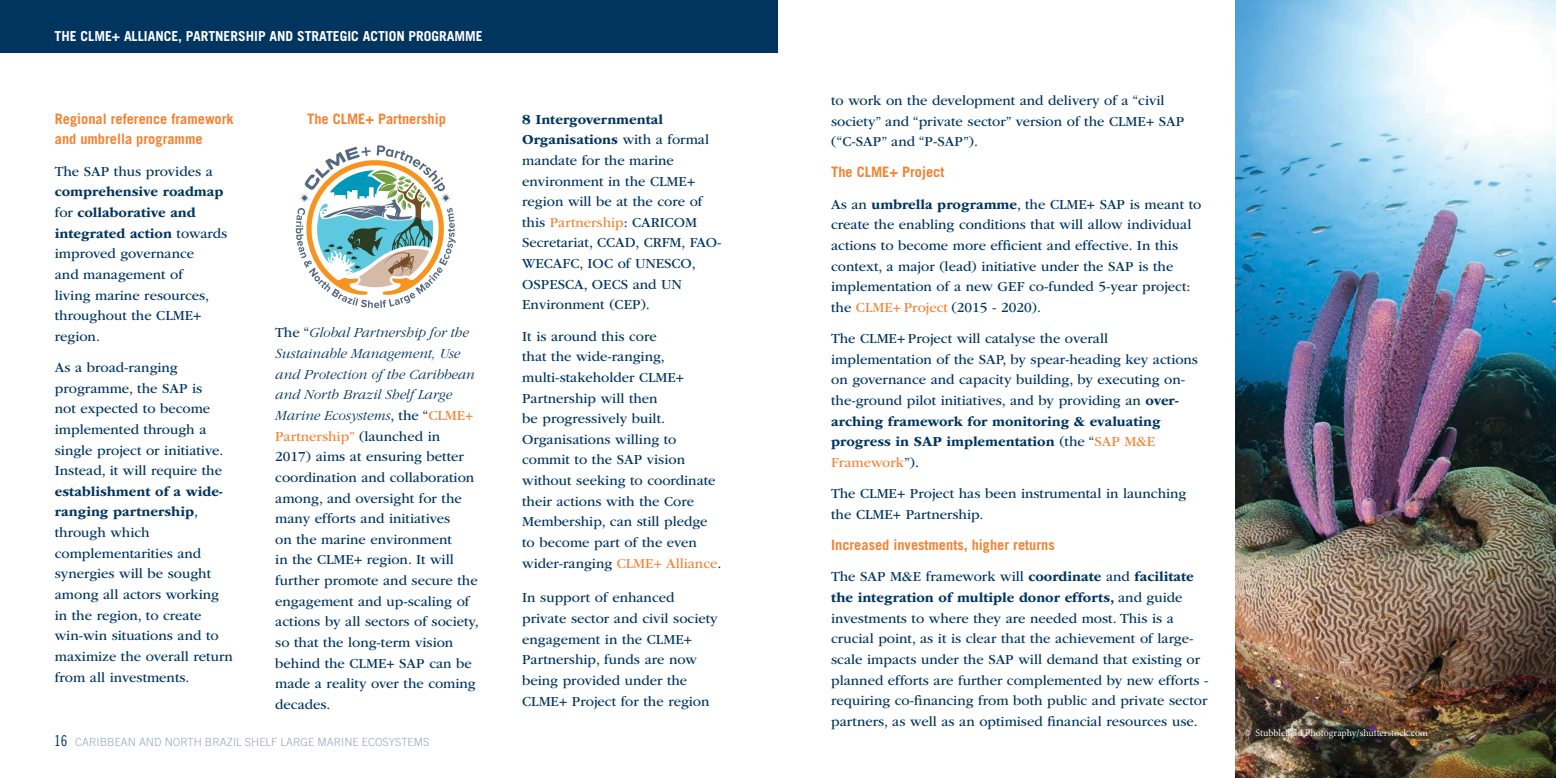
<style>
.page{position:relative;width:1556px;height:778px;background:#fff}
.page>*{position:absolute;margin:0;border:0;box-sizing:border-box;transform-origin:0 0}
.t1{font:14.38px/20.6px "ITC Garamond Std";color:#003560}
.t2{font:700 14.38px/20.6px "Trade Gothic LT Std";color:#f58231}
.t3{font:700 13.75px "Trade Gothic LT Std";color:#fff}
.t4{font:300 11.25px "Trade Gothic LT Std";color:#99a8c1}
.t5{font:10px "Minion Pro";letter-spacing:-.005em;color:#f2f2f3}
.s1{font-weight:700}
.s2{font-weight:300;font-style:italic}
.s3{color:#f58233}
.s4{font-family:"Trade Gothic LT Std Cn 18";font-weight:400;font-size:15px;color:#003560}
</style>
<div class="page">
<img style="left:1235px;top:0;width:321px;height:778px">
<div style="left:0;top:0;width:778px;height:53px;background:#003560"></div>
<svg style="left:296px;top:145px;width:159px;height:163px"></svg>
<p class="t3" style="left:55px;top:27px;width:430px">THE CLME+ ALLIANCE, PARTNERSHIP AND STRATEGIC ACTION PROGRAMME</p>
<p class="t2" style="left:55px;top:108px;width:180px">Regional reference framework and umbrella programme</p>
<p class="t1" style="left:55px;top:161px;width:160px">The SAP thus provides a</p>
<p class="t1" style="left:55px;top:182px;width:174px"><span class="s1">comprehensive roadmap </span>for <span class="s1">collaborative and integrated action</span> towards improved governance<br>and management of<br>living marine resources, throughout the CLME+ region.</p>
<p class="t1" style="left:55px;top:357px;width:170px">As a broad-ranging programme, the SAP is not expected to become implemented through a single project or initiative.<br>Instead, it will require the</p>
<p class="t1" style="left:55px;top:481px;width:180px"><span class="s1">establishment of a wide&shy;ranging partnership</span>, through which complementarities and synergies will be sought among all actors working in the region, to create win-win situations and to maximize the overall return from all investments.</p>
<p class="t2" style="left:307px;top:108px;width:140px">The CLME+ Partnership</p>
<p class="t1" style="left:275px;top:323px;width:205px">The “<span class="s2">Global Partnership for the<br>Sustainable Management, Use and Protection of the Caribbean and North Brazil Shelf Large<br>Marine Ecosystems</span>, the “<span class="s3">CLME+<br>Partnership”</span> (launched in<br>2017) aims at ensuring better coordination and collaboration among, and oversight for the many efforts and initiatives<br>on the marine environment<br>in the CLME+ region. It will further promote and secure the engagement and up-scaling of actions by all sectors of society, so that the long-term vision behind the CLME+ SAP can be made a reality over the coming decades.</p>
<p class="t4" style="left:54px;top:735px;width:377px"><span class="s4">16</span> CARIBBEAN AND NORTH BRAZIL SHELF LARGE MARINE ECOSYSTEMS</p>
<p class="t1" style="left:522px;top:109px;width:201px"><span class="s1">8 Intergovernmental<br>Organisations</span> with a formal mandate for the marine environment in the CLME+ region will be at the core of this <span class="s3">Partnership</span>: CARICOM<br>Secretariat, CCAD, CRFM, FAO-<br>WECAFC, IOC of UNESCO,<br>OSPESCA, OECS and UN<br>Environment (CEP).</p>
<p class="t1" style="left:522px;top:326px;width:201px">It is around this core<br>that the wide-ranging, multi-stakeholder CLME+<br>Partnership will then<br>be progressively built.<br>Organisations willing to commit to the SAP vision without seeking to coordinate their actions with the Core<br>Membership, can still pledge to become part of the even wider-ranging <span class="s3">CLME+ Alliance</span>.</p>
<p class="t1" style="left:522px;top:588px;width:197px">In support of enhanced private sector and civil society engagement in the CLME+<br>Partnership, funds are now being provided under the<br>CLME+ Project for the region</p>
<p class="t1" style="left:831px;top:90px;width:355px">to work on the development and delivery of a “civil society” and “private sector” version of the CLME+ SAP (“C-SAP” and “P-SAP”).</p>
<p class="t2" style="left:831px;top:162px;width:115px">The CLME+ Project</p>
<p class="t1" style="left:831px;top:194px;width:372px">As an <span class="s1">umbrella programme</span>, the CLME+ SAP is meant to create the enabling conditions that will allow individual actions to become more efficient and effective. In this context, a major (lead) initiative under the SAP is the implementation of a new GEF co-funded 5-year project: the <span class="s3">CLME+ Project</span> (2015 - 2020).</p>
<p class="t1" style="left:831px;top:328px;width:368px">The CLME+ Project will catalyse the overall implementation of the SAP, by spear-heading key actions on governance and capacity building, by executing on&shy;the-ground pilot initiatives, and by providing an <span class="s1">over&shy;arching framework for monitoring &amp; evaluating progress in SAP implementation</span> (the “<span class="s3">SAP M&amp;E Framework</span>”).</p>
<p class="t1" style="left:831px;top:483px;width:357px">The CLME+ Project has been instrumental in launching the CLME+ Partnership.</p>
<p class="t2" style="left:831px;top:534px;width:225px">Increased investments, higher returns</p>
<p class="t1" style="left:831px;top:566px;width:379px">The SAP M&amp;E framework will <span class="s1">coordinate</span> and <span class="s1">facilitate the integration of multiple donor efforts,</span> and guide investments to where they are needed most. This is a crucial point, as it is clear that the achievement of large&shy;scale impacts under the SAP will demand that existing or planned efforts are further complemented by new efforts - requiring co-financing from both public and private sector partners, as well as an optimised financial resources use.</p>
<p class="t5" style="left:1244px;top:726px;width:186px">© Stubblefield Photography/shutterstock.com</p>
</div>
